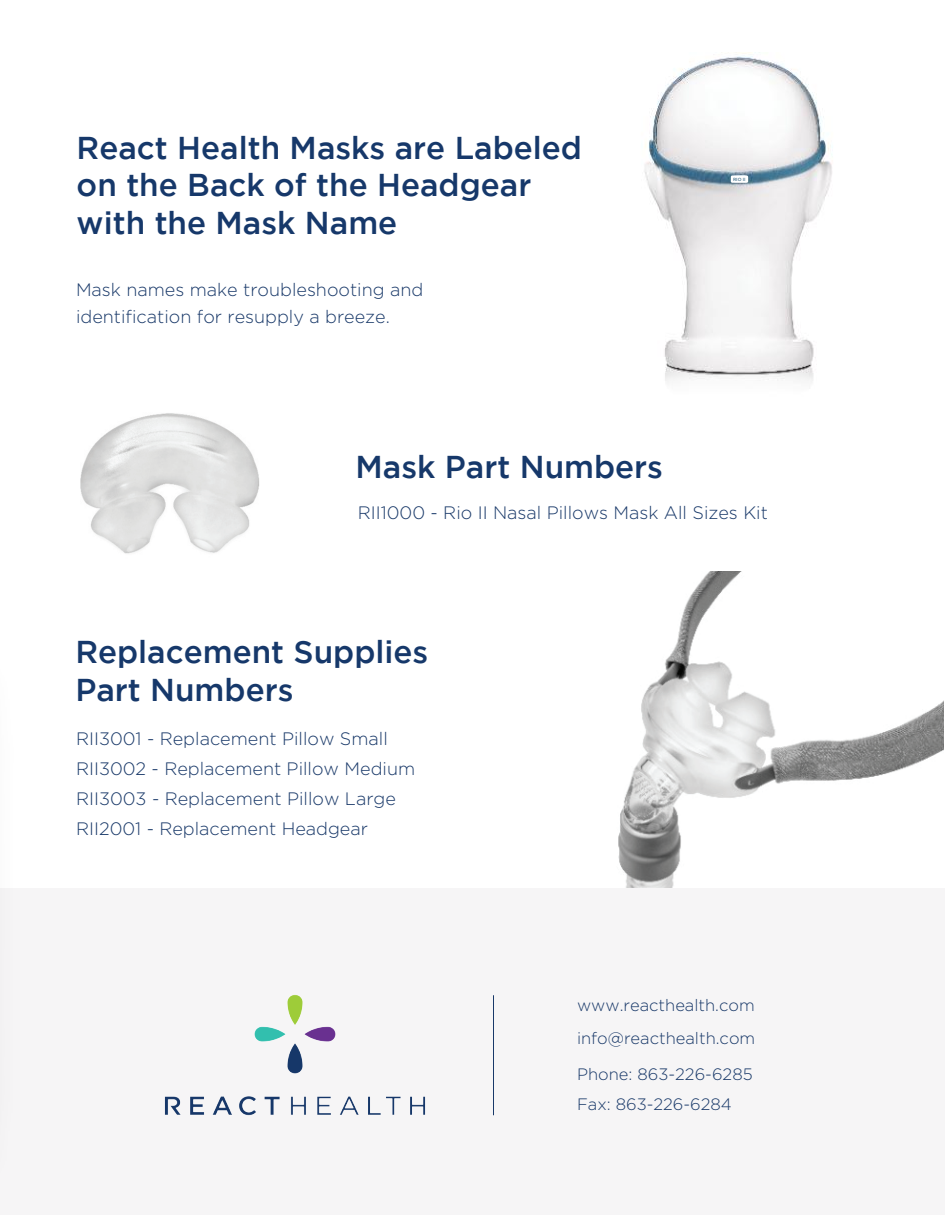
<style>
.page{position:relative;width:945px;height:1215px;background:#fff}
.page>*{position:absolute;margin:0;border:0;box-sizing:border-box;transform-origin:0 0}
.t1{font:500 31.5px/37.8px "Gotham";color:#16386a}
.t2{font:300 18px/30px "Gotham";color:#193969}
.t3{font:300 16.5px/32.7px "Gotham";color:#193969}
.t4{font:500 4.5px "Gotham";color:#47748e}
</style>
<div class="page">
<img style="left:618px;top:572px;width:326px;height:316px">
<div style="left:0;top:888px;width:945px;height:327px;background:#f6f5f6"></div>
<img style="left:80px;top:413px;width:179px;height:141px">
<img style="left:644px;top:52px;width:188px;height:330px">
<div style="left:731px;top:176px;width:17px;height:7px;background:#fff"></div>
<img style="left:165px;top:994px;width:261px;height:122px">
<hr style="left:493px;top:995px;width:1px;height:120px;background:#193969">
<h1 class="t1" style="left:77px;top:128px;width:507px">React Health Masks are Labeled on the Back of the Headgear with the Mask Name</h1>
<p class="t2" style="left:76px;top:276px;width:349px;line-height:27px">Mask names make troubleshooting and identification for resupply a breeze.</p>
<p class="t4" style="left:733px;top:176px;width:14px">RIO II</p>
<h1 class="t1" style="left:356px;top:447px;width:309px">Mask Part Numbers</h1>
<p class="t2" style="left:358px;top:497px;width:411px">RII1000 - Rio II Nasal Pillows Mask All Sizes Kit</p>
<h1 class="t1" style="left:75px;top:633px;width:354px">Replacement Supplies<br>Part Numbers</h1>
<p class="t2" style="left:76px;top:724px;width:340px">RII3001 - Replacement Pillow Small RII3002 - Replacement Pillow Medium RII3003 - Replacement Pillow Large RII2001 - Replacement Headgear</p>
<p class="t3" style="left:577px;top:989px;width:180px">www.reacthealth.com info@reacthealth.com</p>
<p class="t3" style="left:577px;top:1058px;width:177px;line-height:30.9px">Phone: 863-226-6285<br>Fax: 863-226-6284</p>
</div>
